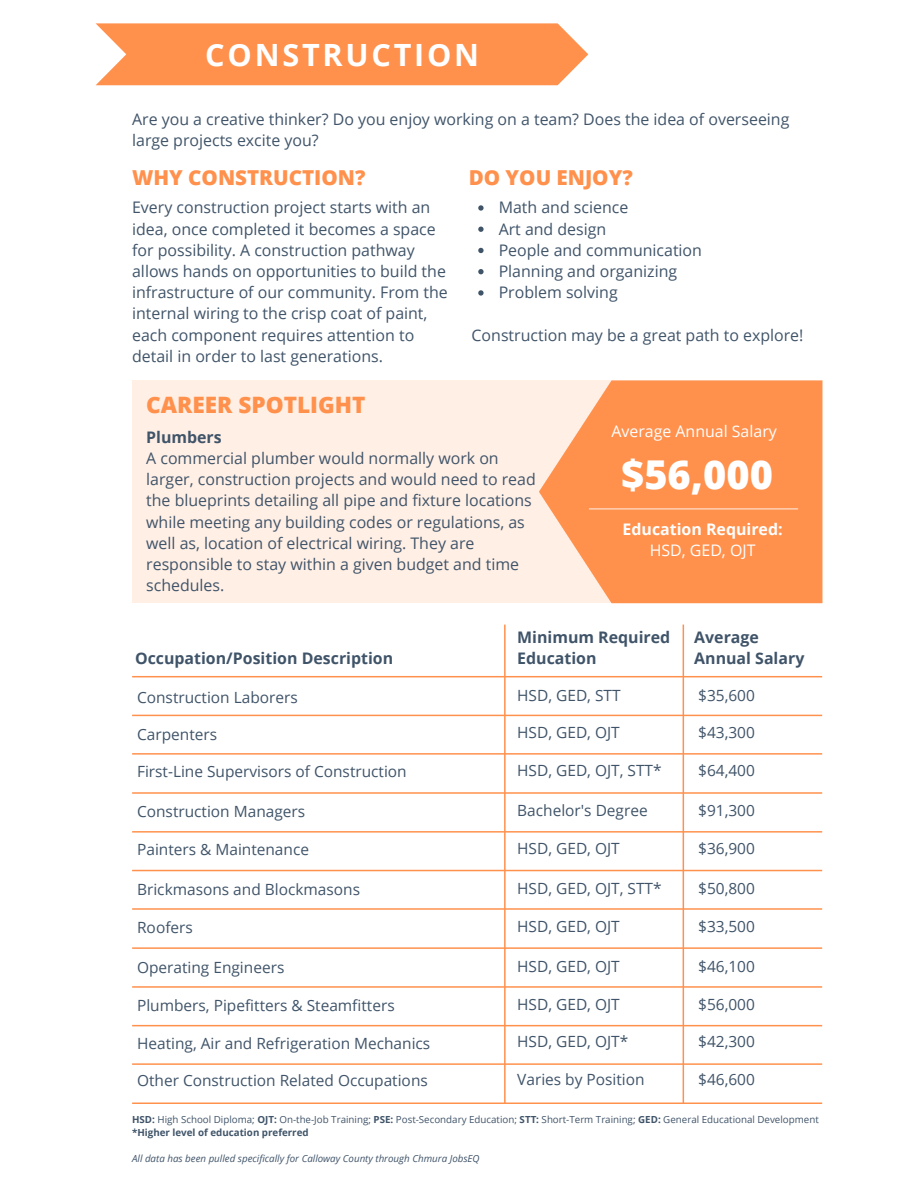
<style>
.page{position:relative;width:918px;height:1188px;background:#fff}
.page>*{position:absolute;margin:0;border:0;box-sizing:border-box;transform-origin:0 0}
.t1{font:800 39.75px "Open Sans";color:#fff}
.t2{font:700 30.6px "Open Sans";letter-spacing:.09em;color:#fff}
.t3{font:800 22.65px "Open Sans";color:#ff914d}
.t4{font:800 20.55px "Open Sans";color:#ff914d}
.t5{font:15.9px/21.3px "Open Sans";color:#405469}
.t6{font:700 15.9px/21.3px "Open Sans";color:#405469}
.t7{font:15.9px "Open Sans";color:#fff}
.t8{font:700 15.9px "Open Sans";color:#fff}
.t9{font:15.45px "Open Sans";color:#405469}
.t10{font:9.75px/13px "Open Sans";color:#405469}
.t11{font:italic 9.75px "Open Sans";color:#405469}
.s1{font-weight:700}
</style>
<div class="page">
<svg style="left:96px;top:23px;width:492px;height:62px;background:#ff9858"></svg>
<div style="left:132px;top:380px;width:691px;height:223px;background:#ffefe5"></div>
<svg style="left:478px;top:205px;width:6px;height:6px"></svg>
<svg style="left:478px;top:227px;width:6px;height:5px"></svg>
<svg style="left:478px;top:248px;width:6px;height:5px"></svg>
<svg style="left:478px;top:269px;width:6px;height:5px"></svg>
<svg style="left:478px;top:290px;width:6px;height:6px"></svg>
<hr style="left:132px;top:676px;width:690px;height:1px;background:#ff914d">
<hr style="left:132px;top:715px;width:690px;height:1px;background:#ff914d">
<hr style="left:132px;top:753px;width:690px;height:2px;background:#ff914d">
<hr style="left:132px;top:792px;width:690px;height:2px;background:#ff914d">
<hr style="left:132px;top:831px;width:690px;height:2px;background:#ff914d">
<hr style="left:132px;top:870px;width:690px;height:1px;background:#ff914d">
<hr style="left:132px;top:908px;width:690px;height:2px;background:#ff914d">
<hr style="left:132px;top:947px;width:690px;height:2px;background:#ff914d">
<hr style="left:132px;top:986px;width:690px;height:2px;background:#ff914d">
<hr style="left:132px;top:1025px;width:690px;height:1px;background:#ff914d">
<hr style="left:132px;top:1063px;width:690px;height:2px;background:#ff914d">
<hr style="left:132px;top:1103px;width:690px;height:1px;background:#ff914d">
<hr style="left:683px;top:625px;width:1px;height:479px;background:#ff914d">
<hr style="left:504px;top:625px;width:2px;height:479px;background:#ff914d">
<svg style="left:539px;top:380px;width:283px;height:223px;background:#ff9d60"></svg>
<hr style="left:589px;top:508px;width:209px;height:1px;background:#fff">
<h2 class="t2" style="left:205px;top:33px;width:275px">CONSTRUCTION</h2>
<p class="t5" style="left:132px;top:108px;width:659px">Are you a creative thinker? Do you enjoy working on a team? Does the idea of overseeing large projects excite you?</p>
<p class="t4" style="left:132px;top:163px;width:235px">WHY CONSTRUCTION?</p>
<p class="t5" style="left:132px;top:196px;width:317px">Every construction project starts with an idea, once completed it becomes a space for possibility. A construction pathway allows hands on opportunities to build the infrastructure of our community. From the internal wiring to the crisp coat of paint, each component requires attention to detail in order to last generations.</p>
<p class="t4" style="left:469px;top:163px;width:166px">DO YOU ENJOY?</p>
<p class="t5" style="left:499px;top:196px;width:205px">Math and science<br>Art and design<br>People and communication<br>Planning and organizing<br>Problem solving</p>
<p class="t5" style="left:472px;top:324px;width:333px">Construction may be a great path to explore!</p>
<h3 class="t3" style="left:146px;top:389px;width:221px">CAREER SPOTLIGHT</h3>
<p class="t6" style="left:146px;top:426px;width:77px">Plumbers</p>
<p class="t5" style="left:146px;top:447px;width:391px">A commercial plumber would normally work on larger, construction projects and would need to read the blueprints detailing all pipe and fixture locations while meeting any building codes or regulations, as well as, location of electrical wiring. They are responsible to stay within a given budget and time schedules.</p>
<h1 class="t1" style="left:621px;top:446px;width:153px">$56,000</h1>
<p class="t7" style="left:611px;top:420px;width:167px">Average Annual Salary</p>
<p class="t8" style="left:623px;top:518px;width:162px">Education Required:</p>
<p class="t7" style="left:650px;top:539px;width:107px">HSD, GED, OJT</p>
<p class="t6" style="left:135px;top:648px;width:260px">Occupation/Position Description</p>
<p class="t6" style="left:517px;top:626px;width:155px">Minimum Required<br>Education</p>
<p class="t6" style="left:694px;top:626px;width:112px">Average<br>Annual Salary</p>
<p class="t9" style="left:698px;top:685px;width:58px">$35,600</p>
<p class="t9" style="left:698px;top:722px;width:58px">$43,300</p>
<p class="t9" style="left:698px;top:759px;width:58px">$64,400</p>
<p class="t9" style="left:698px;top:799px;width:58px">$91,300</p>
<p class="t9" style="left:698px;top:837px;width:58px">$36,900</p>
<p class="t9" style="left:698px;top:878px;width:58px">$50,800</p>
<p class="t9" style="left:698px;top:915px;width:58px">$33,500</p>
<p class="t9" style="left:698px;top:956px;width:58px">$46,100</p>
<p class="t9" style="left:698px;top:993px;width:58px">$56,000</p>
<p class="t9" style="left:698px;top:1031px;width:58px">$42,300</p>
<p class="t9" style="left:698px;top:1068px;width:58px">$46,600</p>
<p class="t10" style="left:132px;top:1113px;width:688px"><span class="s1">HSD:</span> High School Diploma; <span class="s1">OJT:</span> On-the-Job Training; <span class="s1">PSE:</span> Post-Secondary Education; <span class="s1">STT:</span> Short-Term Training; <span class="s1">GED:</span> General Educational Development <span class="s1">*Higher level of education preferred</span></p>
<p class="t11" style="left:132px;top:1152px;width:349px">All data has been pulled specifically for Calloway County through Chmura JobsEQ</p>
<p class="t9" style="left:517px;top:685px;width:105px">HSD, GED, STT</p>
<p class="t9" style="left:517px;top:722px;width:104px">HSD, GED, OJT</p>
<p class="t9" style="left:517px;top:759px;width:146px">HSD, GED, OJT, STT*</p>
<p class="t9" style="left:517px;top:799px;width:132px">Bachelor's Degree</p>
<p class="t9" style="left:517px;top:837px;width:104px">HSD, GED, OJT</p>
<p class="t9" style="left:517px;top:878px;width:146px">HSD, GED, OJT, STT*</p>
<p class="t9" style="left:517px;top:915px;width:104px">HSD, GED, OJT</p>
<p class="t9" style="left:517px;top:956px;width:104px">HSD, GED, OJT</p>
<p class="t9" style="left:517px;top:993px;width:104px">HSD, GED, OJT</p>
<p class="t9" style="left:517px;top:1031px;width:113px">HSD, GED, OJT*</p>
<p class="t9" style="left:517px;top:1068px;width:129px">Varies by Position</p>
<p class="t9" style="left:137px;top:686px;width:162px">Construction Laborers</p>
<p class="t9" style="left:137px;top:723px;width:82px">Carpenters</p>
<p class="t9" style="left:137px;top:761px;width:271px">First-Line Supervisors of Construction</p>
<p class="t9" style="left:137px;top:801px;width:170px">Construction Managers</p>
<p class="t9" style="left:137px;top:838px;width:173px">Painters &amp; Maintenance</p>
<p class="t9" style="left:137px;top:879px;width:224px">Brickmasons and Blockmasons</p>
<p class="t9" style="left:137px;top:916px;width:57px">Roofers</p>
<p class="t9" style="left:137px;top:957px;width:149px">Operating Engineers</p>
<p class="t9" style="left:137px;top:995px;width:259px">Plumbers, Pipefitters &amp; Steamfitters</p>
<p class="t9" style="left:137px;top:1032px;width:295px">Heating, Air and Refrigeration Mechanics</p>
<p class="t9" style="left:137px;top:1070px;width:292px">Other Construction Related Occupations</p>
</div>
